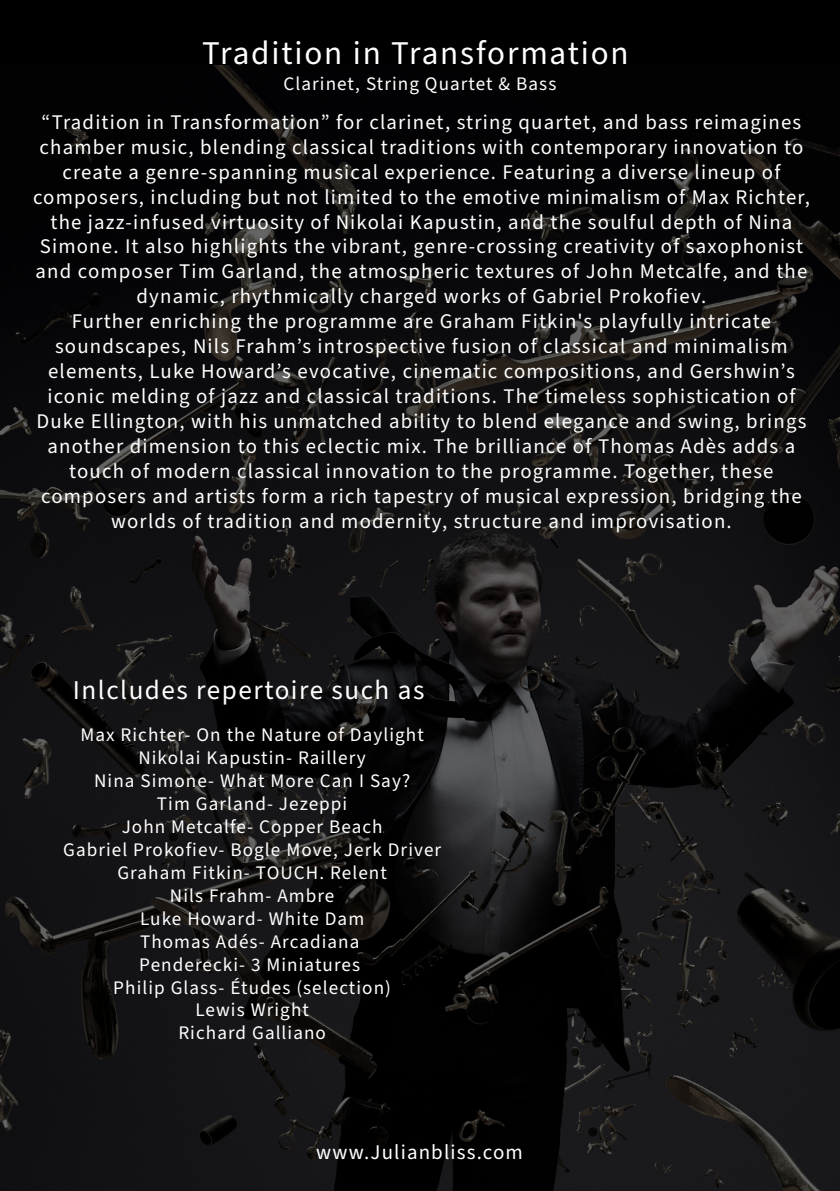
<style>
.page{position:relative;width:840px;height:1191px;background:#fff}
.page>*{position:absolute;margin:0;border:0;box-sizing:border-box;transform-origin:0 0}
.t1{font:33.2px "Source Sans 3";letter-spacing:.055em;color:#fff}
.t2{font:27.2px "Source Sans 3";letter-spacing:.055em;color:#fff}
.t3{font:21px "Source Sans 3";letter-spacing:.055em;color:#fff}
.t4{font:20.8px/25px "Source Sans 3";letter-spacing:.055em;color:#fff;text-align:center}
.t5{font:19.2px/23px "Source Sans 3";letter-spacing:.055em;color:#fff;text-align:center}
</style>
<div class="page">
<div style="left:0;top:0;width:839px;height:1191px;background:#000"></div>
<img style="left:0;top:65px;width:839px;height:1126px">
<h1 class="t1" style="left:202px;top:32px;width:428px">Tradition in Transformation</h1>
<p class="t5" style="left:283px;top:72px;width:274px">Clarinet, String Quartet &amp; Bass</p>
<p class="t4" style="left:33px;top:109px;width:777px">“Tradition in Transformation” for clarinet, string quartet, and bass reimagines chamber music, blending classical traditions with contemporary innovation to create a genre-spanning musical experience. Featuring a diverse lineup of composers, including but not limited to the emotive minimalism of Max Richter, the jazz-infused virtuosity of Nikolai Kapustin, and the soulful depth of Nina Simone. It also highlights the vibrant, genre-crossing creativity of saxophonist and composer Tim Garland, the atmospheric textures of John Metcalfe, and the dynamic, rhythmically charged works of Gabriel Prokofiev.<br>Further enriching the programme are Graham Fitkin's playfully intricate soundscapes, Nils Frahm’s introspective fusion of classical and minimalism elements, Luke Howard’s evocative, cinematic compositions, and Gershwin’s iconic melding of jazz and classical traditions. The timeless sophistication of Duke Ellington, with his unmatched ability to blend elegance and swing, brings another dimension to this eclectic mix. The brilliance of Thomas Adès adds a touch of modern classical innovation to the programme. Together, these composers and artists form a rich tapestry of musical expression, bridging the worlds of tradition and modernity, structure and improvisation.</p>
<h2 class="t2" style="left:73px;top:672px;width:353px">Inlcludes repertoire such as</h2>
<p class="t5" style="left:63px;top:723px;width:379px">Max Richter- On the Nature of Daylight<br>Nikolai Kapustin- Raillery<br>Nina Simone- What More Can I Say?<br>Tim Garland- Jezeppi<br>John Metcalfe- Copper Beach<br>Gabriel Prokofiev- Bogle Move, Jerk Driver<br>Graham Fitkin- TOUCH. Relent<br>Nils Frahm- Ambre<br>Luke Howard- White Dam<br>Thomas Adés- Arcadiana<br>Penderecki- 3 Miniatures<br>Philip Glass- Études (selection)<br>Lewis Wright<br>Richard Galliano</p>
<p class="t3" style="left:316px;top:1138px;width:208px">www.Julianbliss.com</p>
</div>
